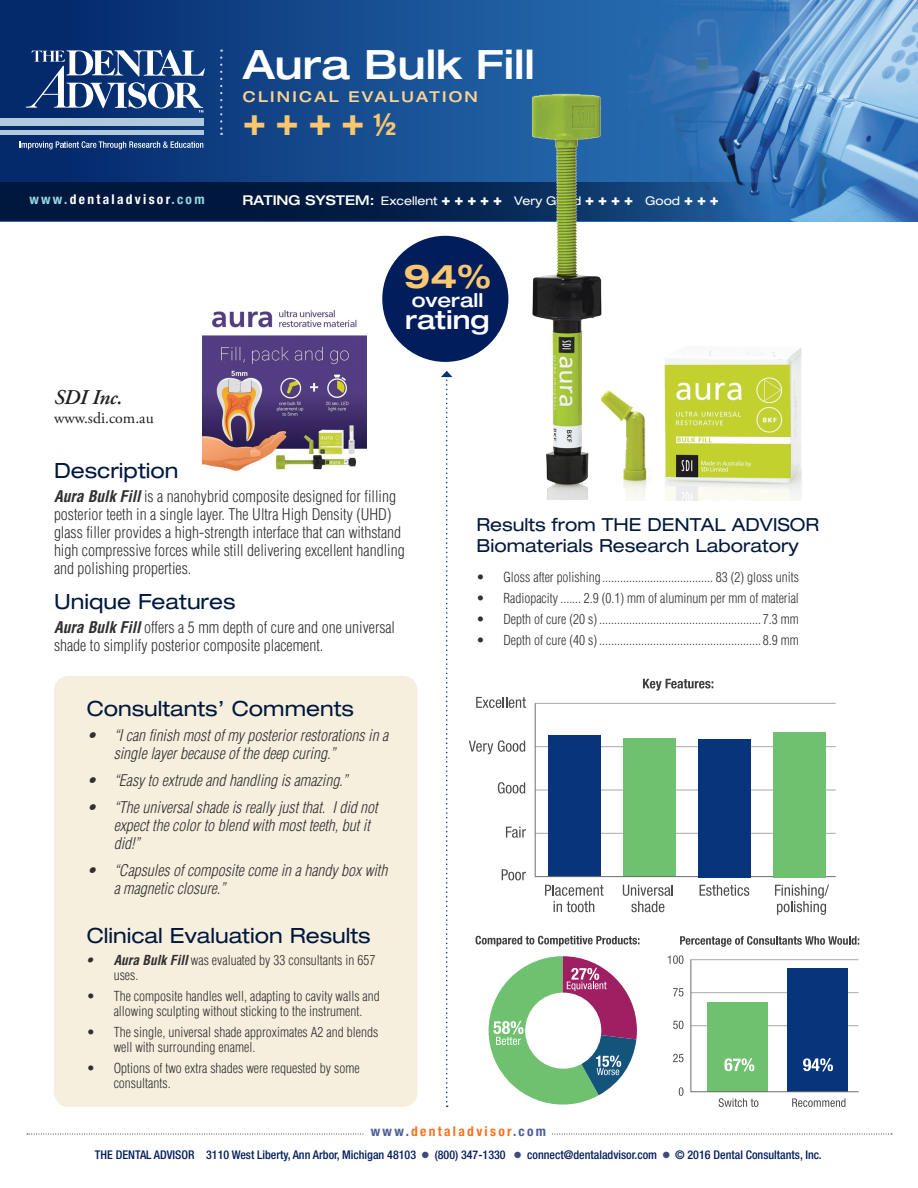
<style>
.page{position:relative;width:918px;height:1188px;background:#fff}
.page>*{position:absolute;margin:0;border:0;box-sizing:border-box;transform-origin:0 0}
.t1{font:500 expanded 40.5px "Helvetica Neue LT Std";color:#fff}
.t2{font:700 condensed 39px "Helvetica Neue LT Std";color:#fac76e}
.t3{font:700 expanded 32.7px "Helvetica Neue LT Std";color:#fac76e}
.t4{font:500 expanded 25.95px "Helvetica Neue LT Std";color:#fff}
.t5{font:expanded 21px "Helvetica Neue LT Std";color:#00183d}
.t6{font:italic 600 21px "Adobe Garamond Pro";letter-spacing:-.01em;color:#221e1f}
.t7{font:500 expanded 19.05px "Helvetica Neue LT Std";color:#fff}
.t8{font:expanded 18px/21px "Helvetica Neue LT Std";color:#00183d}
.t9{font:300 condensed 15.75px/18px "Helvetica LT Std";color:#312f30}
.t10{font:italic 300 condensed 15.75px/18px "Helvetica LT Std";color:#312f30}
.t11{font:15.75px "Adobe Garamond Pro";color:#221e1f}
.t12{font:500 expanded 15px "Helvetica Neue LT Std";letter-spacing:.15em;color:#fbd490}
.t13{font:300 condensed 13.5px/15px "Helvetica LT Std";color:#312f30}
.t14{font:700 condensed 13.5px "Helvetica Neue LT Std";letter-spacing:.17em;color:#f47321}
.t15{font:700 condensed 13.5px "Helvetica Neue LT Std";letter-spacing:.17em;color:#fff}
.t16{font:500 condensed 12px "Helvetica Neue LT Std";color:#011d5b}
.t17{font:expanded 12px "Helvetica Neue LT Std";color:#fff}
.s1{font-size:30px}
.s2{color:#96d7e2}
.s3{font-weight:500;font-size:13.5px}
.s4{font-weight:900;font-stretch:condensed;font-size:15px}
.s5{font-weight:700;font-style:italic}
.s6{color:#4c5e97}
.s7{color:#3d4c7f}
</style>
<div class="page">
<svg style="left:27px;top:1134px;width:865px;height:1px"></svg>
<div style="left:365px;top:1126px;width:187px;height:16px;background:#fff"></div>
<img style="left:722px;top:0;width:196px;height:221px">
<div style="left:0;top:0;width:722px;height:221px;background:linear-gradient(to right,#03286a,#2c72b6)"></div>
<svg style="left:0;top:182px;width:770px;height:39px;background:#072853"></svg>
<hr style="left:0;top:131px;width:204px;height:4px;background:#b0cadb">
<div style="left:0;top:118px;width:204px;height:7px;background:#b0cadb"></div>
<svg style="left:26px;top:50px;width:179px;height:63px"></svg>
<svg style="left:220px;top:58px;width:3px;height:77px"></svg>
<svg style="left:20px;top:141px;width:183px;height:8px"></svg>
<svg style="left:441px;top:371px;width:12px;height:736px"></svg>
<div style="left:382px;top:236px;width:126px;height:126px;background:#011d5b;border-radius:50%"></div>
<div style="left:54px;top:676px;width:364px;height:431px;background:#f6efde;border-radius:15px"></div>
<svg style="left:668px;top:955px;width:15px;height:9px"></svg>
<svg style="left:673px;top:988px;width:10px;height:8px"></svg>
<svg style="left:673px;top:1021px;width:10px;height:8px"></svg>
<svg style="left:673px;top:1054px;width:10px;height:8px"></svg>
<svg style="left:679px;top:1087px;width:4px;height:9px"></svg>
<svg style="left:719px;top:1098px;width:39px;height:9px"></svg>
<svg style="left:792px;top:1098px;width:53px;height:9px"></svg>
<hr style="left:691px;top:1025px;width:168px;height:1px;background:#a8a9ad">
<hr style="left:691px;top:992px;width:168px;height:1px;background:#a8a9ad">
<hr style="left:691px;top:959px;width:168px;height:1px;background:#a8a9ad">
<div style="left:787px;top:968px;width:60px;height:124px;background:#08347b"></div>
<div style="left:708px;top:1002px;width:60px;height:90px;background:#6fc170"></div>
<hr style="left:691px;top:960px;width:1px;height:132px;background:#6c6d70">
<hr style="left:691px;top:1091px;width:168px;height:1px;background:#6c6d70">
<svg style="left:724px;top:1058px;width:30px;height:13px"></svg>
<svg style="left:803px;top:1058px;width:30px;height:13px"></svg>
<svg style="left:680px;top:936px;width:179px;height:11px"></svg>
<svg style="left:488px;top:956px;width:149px;height:149px"></svg>
<svg style="left:476px;top:936px;width:164px;height:10px"></svg>
<svg style="left:643px;top:679px;width:70px;height:12px"></svg>
<svg style="left:476px;top:697px;width:50px;height:11px"></svg>
<svg style="left:469px;top:740px;width:56px;height:14px"></svg>
<svg style="left:498px;top:782px;width:27px;height:12px"></svg>
<svg style="left:506px;top:827px;width:20px;height:11px"></svg>
<svg style="left:502px;top:869px;width:24px;height:11px"></svg>
<svg style="left:545px;top:885px;width:59px;height:27px"></svg>
<svg style="left:623px;top:885px;width:50px;height:27px"></svg>
<svg style="left:700px;top:885px;width:49px;height:11px"></svg>
<svg style="left:775px;top:885px;width:54px;height:30px"></svg>
<hr style="left:535px;top:833px;width:301px;height:1px;background:#a8a9ad">
<hr style="left:535px;top:790px;width:301px;height:1px;background:#a8a9ad">
<hr style="left:535px;top:746px;width:301px;height:1px;background:#a8a9ad">
<hr style="left:535px;top:703px;width:301px;height:1px;background:#a8a9ad">
<div style="left:623px;top:738px;width:53px;height:139px;background:#6fc170"></div>
<div style="left:548px;top:735px;width:53px;height:142px;background:#08347b"></div>
<hr style="left:535px;top:703px;width:1px;height:174px;background:#6c6d70">
<hr style="left:535px;top:876px;width:301px;height:1px;background:#6c6d70">
<div style="left:774px;top:732px;width:52px;height:146px;background:#6fc170"></div>
<div style="left:699px;top:739px;width:52px;height:139px;background:#08347b"></div>
<img style="left:512px;top:85px;width:111px;height:415px">
<img style="left:590px;top:325px;width:212px;height:175px">
<img style="left:203px;top:310px;width:163px;height:161px">
<h1 class="t1" style="left:243px;top:39px;width:294px">AURA BULK FILL</h1>
<p class="t12" style="left:243px;top:88px;width:237px">CLINICAL EVALUATION</p>
<h2 class="t2" style="left:243px;top:98px;width:154px">+ + + + <span class="s1">½</span></h2>
<p class="t15" style="left:29px;top:191px;width:177px"><span class="s2">www.</span>dentaladvisor<span class="s2">.com</span></p>
<p class="t17" style="left:242px;top:193px;width:478px"><span class="s3">RATING SYSTEM:</span> Excellent <span class="s4">+ + + + +</span> Very Good <span class="s4">+ + + +</span> Good <span class="s4">+ + +</span></p>
<h3 class="t6" style="left:54px;top:386px;width:70px">SDI Inc.</h3>
<p class="t11" style="left:54px;top:409px;width:101px">www.sdi.com.au</p>
<h3 class="t3" style="left:404px;top:256px;width:89px">94%</h3>
<h3 class="t7" style="left:412px;top:288px;width:73px">OVERALL</h3>
<h3 class="t4" style="left:405px;top:304px;width:86px">RATING</h3>
<h3 class="t5" style="left:54px;top:457px;width:126px">Description</h3>
<p class="t9" style="left:54px;top:488px;width:352px"><span class="s5">Aura Bulk Fill</span> is a nanohybrid composite designed for filling posterior teeth in a single layer. The Ultra High Density (UHD) glass filler provides a high-strength interface that can withstand high compressive forces while still delivering excellent handling and polishing properties.</p>
<h3 class="t5" style="left:54px;top:588px;width:183px">Unique Features</h3>
<p class="t9" style="left:54px;top:618px;width:343px"><span class="s5">Aura Bulk Fill</span> offers a 5 mm depth of cure and one universal shade to simplify posterior composite placement.</p>
<h3 class="t5" style="left:87px;top:696px;width:269px">Consultants’ Comments</h3>
<p class="t10" style="left:114px;top:726px;width:276px;text-indent:-27px">• “I can finish most of my posterior restorations in a single layer because of the deep curing.”</p>
<p class="t10" style="left:87px;top:771px;width:263px">• “Easy to extrude and handling is amazing.”</p>
<p class="t10" style="left:114px;top:798px;width:266px;text-indent:-27px">• “The universal shade is really just that. I did not expect the color to blend with most teeth, but it did!”</p>
<p class="t10" style="left:114px;top:861px;width:275px;text-indent:-27px">• “Capsules of composite come in a handy box with a magnetic closure.”</p>
<h3 class="t5" style="left:87px;top:923px;width:285px">Clinical Evaluation Results</h3>
<p class="t13" style="left:114px;top:952px;width:263px;text-indent:-27px"><span class="s5">• Aura Bulk Fill</span> was evaluated by 33 consultants in 657 uses.</p>
<p class="t13" style="left:114px;top:988px;width:268px;text-indent:-27px">• The composite handles well, adapting to cavity walls and allowing sculpting without sticking to the instrument.</p>
<p class="t13" style="left:114px;top:1024px;width:266px;text-indent:-27px">• The single, universal shade approximates A2 and blends well with surrounding enamel.</p>
<p class="t13" style="left:114px;top:1060px;width:247px;text-indent:-27px">• Options of two extra shades were requested by some consultants.</p>
<h3 class="t8" style="left:476px;top:514px;width:344px">Results from THE DENTAL ADVISOR<br>Biomaterials Research Laboratory</h3>
<p class="t13" style="left:476px;top:569px;width:324px">• Gloss after polishing..................................... 83 (2) gloss units</p>
<p class="t13" style="left:476px;top:590px;width:324px">• Radiopacity ....... 2.9 (0.1) mm of aluminum per mm of material</p>
<p class="t13" style="left:476px;top:611px;width:324px">• Depth of cure (20 s) ...................................................... 7.3 mm</p>
<p class="t13" style="left:476px;top:633px;width:324px">• Depth of cure (40 s) ...................................................... 8.9 mm</p>
<p class="t14" style="left:371px;top:1123px;width:177px"><span class="s6">www.</span>dentaladvisor<span class="s6">.com</span></p>
<p class="t16" style="left:95px;top:1148px;width:728px">THE DENTAL ADVISOR 3110 West Liberty, Ann Arbor, Michigan 48103 <span class="s7">●</span> (800) 347-1330 <span class="s7">●</span> connect@dentaladvisor.com <span class="s7">●</span> © 2016 Dental Consultants, Inc.</p>
</div>
